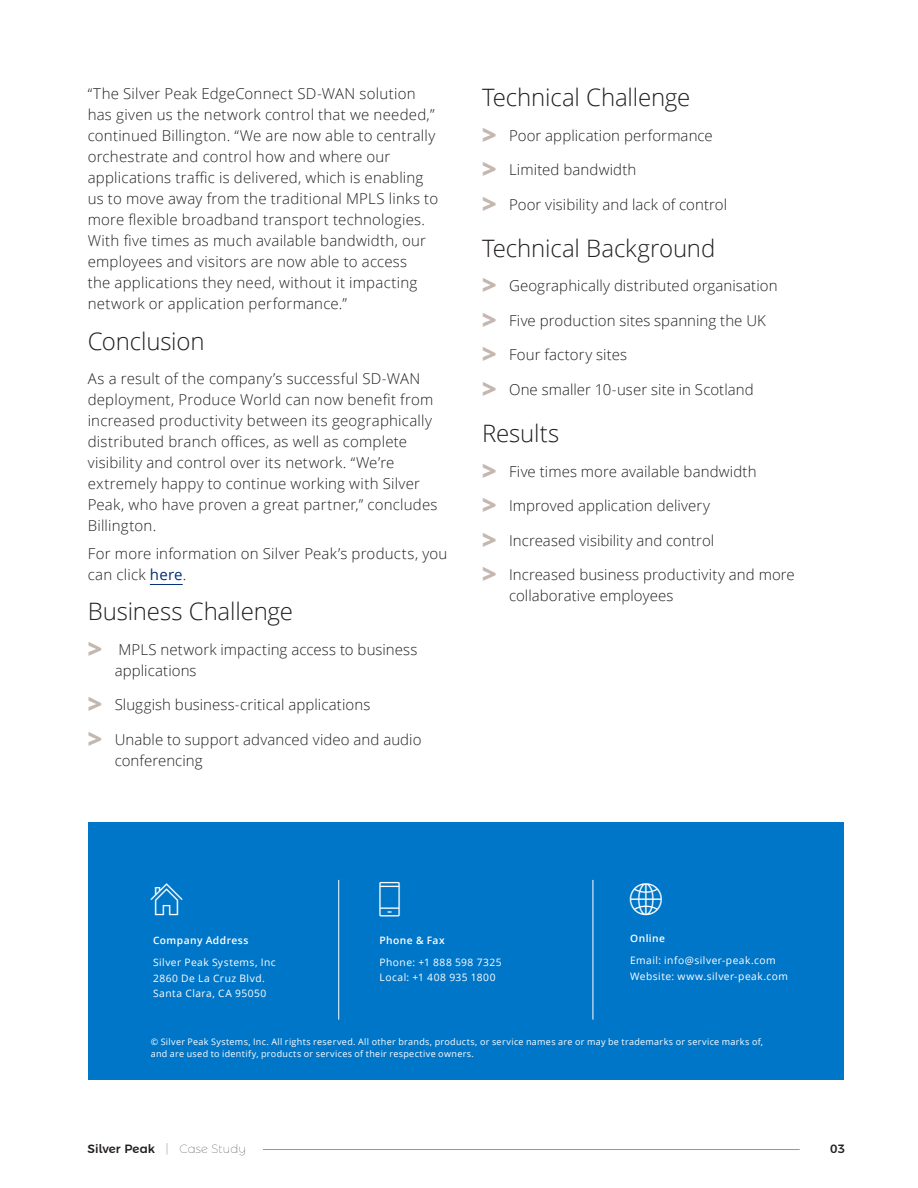
<style>
.page{position:relative;width:918px;height:1188px;background:#fff}
.page>*{position:absolute;margin:0;border:0;box-sizing:border-box;transform-origin:0 0}
.Heading_4{font:300 24px "Open Sans";letter-spacing:-.01em;color:#231f20}
.t1{font:300 15px/21px "Open Sans";letter-spacing:.015em;color:#231f20}
.t2{font:500 12px "Montserrat Alternates";letter-spacing:.005em;color:#231f20}
.Contact_-_Paragraph{font:10.2px "Open Sans";letter-spacing:.045em;color:#fff}
.Contact_Heading{font:600 10.2px "Open Sans";letter-spacing:.045em;color:#fff}
.t3{font:9px/12px "Open Sans";letter-spacing:.035em;color:#fff}
.s1{font-weight:400;color:#002f73}
.s2{font-weight:800;font-size:25.5px;color:#c3b7b0}
.s3{font-weight:100}
</style>
<div class="page">
<hr style="left:150px;top:584px;width:33px;height:1px;background:#002f73">
<div style="left:88px;top:823px;width:756px;height:257px;background:#0076c8"></div>
<hr style="left:338px;top:880px;width:1px;height:140px;background:#fff">
<hr style="left:593px;top:880px;width:1px;height:140px;background:#fff">
<hr style="left:186px;top:1149px;width:614px;height:1px;background:#96969c">
<div style="left:88px;top:1141px;width:175px;height:26px;background:#fff"></div>
<p class="t1" style="left:88px;top:83px;width:352px">“The Silver Peak EdgeConnect SD-WAN solution has given us the network control that we needed,” continued Billington. “We are now able to centrally orchestrate and control how and where our applications traffic is delivered, which is enabling us to move away from the traditional MPLS links to more flexible broadband transport technologies.<br>With five times as much available bandwidth, our employees and visitors are now able to access<br>the applications they need, without it impacting network or application performance.”</p>
<p class="Heading_4" style="left:88px;top:325px;width:118px">Conclusion</p>
<p class="t1" style="left:88px;top:368px;width:351px">As a result of the company’s successful SD-WAN deployment, Produce World can now benefit from increased productivity between its geographically distributed branch offices, as well as complete visibility and control over its network. “We’re extremely happy to continue working with Silver Peak, who have proven a great partner,” concludes Billington.</p>
<p class="t1" style="left:88px;top:543px;width:361px">For more information on Silver Peak’s products, you can click <span class="s1">here</span>.</p>
<p class="Heading_4" style="left:88px;top:595px;width:207px">Business Challenge</p>
<p class="t1" style="left:115px;top:639px;width:304px;text-indent:-27px"><span class="s2">&gt;</span> MPLS network impacting access to business applications</p>
<p class="t1" style="left:88px;top:694px;width:284px"><span class="s2">&gt;</span> Sluggish business-critical applications</p>
<p class="t1" style="left:115px;top:729px;width:308px;text-indent:-27px"><span class="s2">&gt;</span> Unable to support advanced video and audio conferencing</p>
<p class="Heading_4" style="left:482px;top:81px;width:210px">Technical Challenge</p>
<p class="t1" style="left:482px;top:124px;width:232px"><span class="s2">&gt;</span> Poor application performance</p>
<p class="t1" style="left:482px;top:159px;width:156px"><span class="s2">&gt;</span> Limited bandwidth</p>
<p class="t1" style="left:482px;top:193px;width:247px"><span class="s2">&gt;</span> Poor visibility and lack of control</p>
<p class="Heading_4" style="left:482px;top:232px;width:235px">Technical Background</p>
<p class="t1" style="left:482px;top:275px;width:297px"><span class="s2">&gt;</span> Geographically distributed organisation</p>
<p class="t1" style="left:482px;top:310px;width:285px"><span class="s2">&gt;</span> Five production sites spanning the UK</p>
<p class="t1" style="left:482px;top:344px;width:147px"><span class="s2">&gt;</span> Four factory sites</p>
<p class="t1" style="left:482px;top:379px;width:273px"><span class="s2">&gt;</span> One smaller 10-user site in Scotland</p>
<p class="Heading_4" style="left:482px;top:417px;width:79px">Results</p>
<p class="t1" style="left:482px;top:460px;width:276px"><span class="s2">&gt;</span> Five times more available bandwidth</p>
<p class="t1" style="left:482px;top:495px;width:229px"><span class="s2">&gt;</span> Improved application delivery</p>
<p class="t1" style="left:482px;top:529px;width:234px"><span class="s2">&gt;</span> Increased visibility and control</p>
<p class="t1" style="left:509px;top:564px;width:287px;text-indent:-27px"><span class="s2">&gt;</span> Increased business productivity and more collaborative employees</p>
<p class="Contact_Heading" style="left:153px;top:933px;width:97px">Company Address</p>
<p class="Contact_-_Paragraph" style="left:153px;top:955px;width:124px">Silver Peak Systems, Inc</p>
<p class="Contact_-_Paragraph" style="left:153px;top:971px;width:113px">2860 De La Cruz Blvd.</p>
<p class="Contact_-_Paragraph" style="left:153px;top:986px;width:115px">Santa Clara, CA 95050</p>
<p class="Contact_Heading" style="left:380px;top:933px;width:67px">Phone &amp; Fax</p>
<p class="Contact_-_Paragraph" style="left:380px;top:955px;width:124px">Phone: +1 888 598 7325</p>
<p class="Contact_-_Paragraph" style="left:380px;top:970px;width:118px">Local: +1 408 935 1800</p>
<p class="Contact_Heading" style="left:630px;top:932px;width:37px">Online</p>
<p class="Contact_-_Paragraph" style="left:630px;top:954px;width:147px">Email: info@silver-peak.com</p>
<p class="Contact_-_Paragraph" style="left:630px;top:969px;width:159px">Website: www.silver-peak.com</p>
<p class="t3" style="left:151px;top:1036px;width:614px">© Silver Peak Systems, Inc. All rights reserved. All other brands, products, or service names are or may be trademarks or service marks of, and are used to identify, products or services of their respective owners.</p>
<p class="t2" style="left:88px;top:1139px;width:160px">Silver Peak <span class="s3">| Case Study</span></p>
<p class="t2" style="left:830px;top:1139px;width:16px">03</p>
</div>
